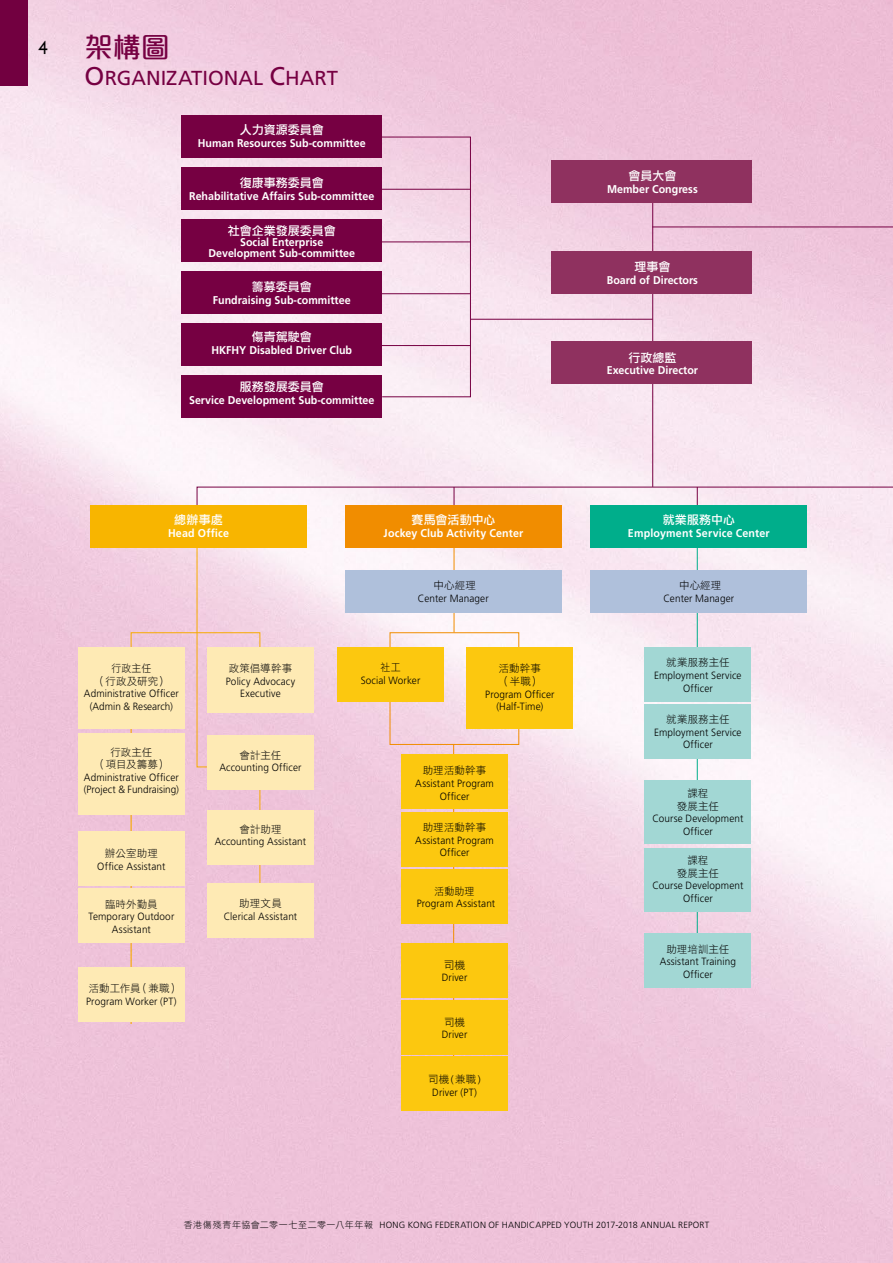
<style>
.page{position:relative;width:893px;height:1263px;background:#fff}
.page>*{position:absolute;margin:0;border:0;box-sizing:border-box;transform-origin:0 0}
.t1{font:500 28.35px "M Elle HK";color:#760042}
.t2{font:22.5px "Verlag";color:#000;scale:.9 1}
.t3{font:20.25px "Frutiger";color:#760042}
.t4{font:12px "DF Li Hei HK W5";color:#fff}
.t5{font:700 11.25px/10.5px "Frutiger";color:#fff;text-align:center;scale:.95 1}
.t6{font:700 11.25px "Frutiger";letter-spacing:.02em;color:#fff;scale:.95 1}
.t7{font:10.8px "DF Li Hei HK W3";color:#000}
.t8{font:300 10.5px/12.6px "Frutiger";letter-spacing:.01em;color:#000;text-align:center;scale:.95 1}
.t9{font:10.5px/12.6px "DF Li Hei HK W3";letter-spacing:.005em;color:#000;text-align:center}
.t10{font:10.5px/12.6px "DF Li Hei HK W3";letter-spacing:.005em;color:#000;text-align:center;scale:.95 1}
.t11{font:300 9px "Frutiger";letter-spacing:.03em;color:#000}
.s1{font-size:25.65px}
.s2{font-family:"Frutiger";font-weight:300}
.s3{font-family:"DF Li Hei HK W3";font-weight:400}
</style>
<div class="page">
<img style="left:0;top:0;width:893px;height:1263px">
<div style="left:0;top:0;width:28px;height:86px;background:#720040"></div>
<hr style="left:453px;top:744px;width:1px;height:324px;background:#f18d00">
<hr style="left:131px;top:720px;width:1px;height:304px;background:#f7ab00">
<hr style="left:697px;top:750px;width:1px;height:54px;background:#00ae8b">
<svg style="left:371px;top:136px;width:100px;height:262px;background:#f3dae8"></svg>
<hr style="left:374px;top:345px;width:96px;height:1px;background:#760042">
<hr style="left:378px;top:189px;width:92px;height:1px;background:#760042">
<hr style="left:371px;top:242px;width:99px;height:1px;background:#760042">
<hr style="left:370px;top:293px;width:100px;height:1px;background:#760042">
<hr style="left:652px;top:227px;width:241px;height:1px;background:#760042">
<hr style="left:652px;top:198px;width:1px;height:61px;background:#760042">
<hr style="left:652px;top:289px;width:1px;height:60px;background:#760042">
<hr style="left:652px;top:377px;width:1px;height:110px;background:#760042">
<svg style="left:197px;top:487px;width:696px;height:19px"></svg>
<div style="left:181px;top:115px;width:201px;height:42px;background:#760042"></div>
<div style="left:551px;top:251px;width:201px;height:42px;background:#8f315f"></div>
<div style="left:551px;top:342px;width:201px;height:42px;background:#8f315f"></div>
<div style="left:551px;top:161px;width:201px;height:42px;background:#8f315f"></div>
<div style="left:181px;top:167px;width:201px;height:42px;background:#760042"></div>
<div style="left:181px;top:219px;width:201px;height:42px;background:#760042"></div>
<div style="left:181px;top:271px;width:201px;height:42px;background:#760042"></div>
<div style="left:181px;top:323px;width:201px;height:43px;background:#760042"></div>
<div style="left:181px;top:375px;width:201px;height:43px;background:#760042"></div>
<hr style="left:470px;top:319px;width:183px;height:1px;background:#760042">
<hr style="left:454px;top:547px;width:1px;height:85px;background:#f18d00">
<div style="left:401px;top:755px;width:107px;height:54px;background:#fcc80f"></div>
<div style="left:401px;top:812px;width:107px;height:54px;background:#fcc80f"></div>
<div style="left:401px;top:869px;width:107px;height:55px;background:#fcc80f"></div>
<div style="left:401px;top:943px;width:107px;height:55px;background:#fcc80f"></div>
<div style="left:401px;top:1000px;width:107px;height:54px;background:#fcc80f"></div>
<div style="left:401px;top:1057px;width:107px;height:54px;background:#fcc80f"></div>
<div style="left:345px;top:505px;width:216px;height:42px;background:#f18d00"></div>
<div style="left:345px;top:571px;width:216px;height:42px;background:#afc0db"></div>
<hr style="left:697px;top:912px;width:1px;height:54px;background:#00ae8b">
<hr style="left:697px;top:547px;width:1px;height:104px;background:#00ae8b">
<div style="left:645px;top:933px;width:106px;height:55px;background:#a2d7d4"></div>
<div style="left:590px;top:505px;width:217px;height:42px;background:#00ae8b"></div>
<div style="left:590px;top:571px;width:217px;height:42px;background:#afc0db"></div>
<div style="left:645px;top:647px;width:106px;height:54px;background:#a2d7d4"></div>
<div style="left:645px;top:705px;width:106px;height:54px;background:#a2d7d4"></div>
<div style="left:645px;top:780px;width:106px;height:64px;background:#a2d7d4"></div>
<div style="left:645px;top:848px;width:106px;height:64px;background:#a2d7d4"></div>
<hr style="left:260px;top:754px;width:1px;height:136px;background:#f7ab00">
<svg style="left:389px;top:632px;width:131px;height:113px"></svg>
<svg style="left:130px;top:547px;width:131px;height:221px;background:#f1cdd9"></svg>
<div style="left:78px;top:831px;width:107px;height:54px;background:#feeab4"></div>
<div style="left:78px;top:889px;width:107px;height:54px;background:#feeab4"></div>
<div style="left:207px;top:647px;width:106px;height:65px;background:#feeab4"></div>
<div style="left:207px;top:883px;width:106px;height:54px;background:#feeab4"></div>
<div style="left:207px;top:736px;width:106px;height:54px;background:#feeab4"></div>
<div style="left:78px;top:647px;width:107px;height:81px;background:#feeab4"></div>
<div style="left:78px;top:733px;width:107px;height:82px;background:#feeab4"></div>
<div style="left:207px;top:810px;width:106px;height:54px;background:#feeab4"></div>
<div style="left:90px;top:505px;width:217px;height:42px;background:#f8b500"></div>
<div style="left:78px;top:967px;width:107px;height:55px;background:#feeab4"></div>
<div style="left:337px;top:647px;width:107px;height:54px;background:#fcc80f"></div>
<div style="left:466px;top:647px;width:106px;height:81px;background:#fcc80f"></div>
<h2 class="t2" style="left:38px;top:29px;width:12px">4</h2>
<h1 class="t1" style="left:85px;top:34px;width:87px">架構圖</h1>
<h3 class="t3" style="left:85px;top:66px;width:255px"><span class="s1">O</span>RGANIZATIONAL <span class="s1">C</span>HART</h3>
<p class="t4" style="left:240px;top:123px;width:85px">人力資源委員會</p>
<p class="t5" style="left:198px;top:138px;width:178px">Human Resources Sub-committee</p>
<p class="t4" style="left:240px;top:176px;width:85px">復康事務委員會</p>
<p class="t5" style="left:189px;top:190px;width:196px">Rehabilitative Affairs Sub-committee</p>
<p class="t4" style="left:228px;top:224px;width:109px">社會企業發展委員會</p>
<p class="t5" style="left:208px;top:237px;width:156px">Social Enterprise<br>Development Sub-committee</p>
<p class="t4" style="left:252px;top:281px;width:61px">籌募委員會</p>
<p class="t5" style="left:213px;top:295px;width:147px">Fundraising Sub-committee</p>
<p class="t4" style="left:252px;top:330px;width:61px">傷青駕駛會</p>
<p class="t5" style="left:211px;top:345px;width:150px">HKFHY Disabled Driver Club</p>
<p class="t4" style="left:240px;top:380px;width:85px">服務發展委員會</p>
<p class="t5" style="left:189px;top:395px;width:197px">Service Development Sub-committee</p>
<p class="t4" style="left:174px;top:513px;width:50px">總辦事處</p>
<p class="t6" style="left:168px;top:526px;width:66px">Head Office</p>
<p class="t10" style="left:95px;top:662px;width:78px">行政主任<br>（行政及研究）</p>
<p class="t8" style="left:84px;top:687px;width:101px">Administrative Officer (Admin &amp; Research)</p>
<p class="t9" style="left:95px;top:745px;width:73px">行政主任<br>（項目及籌募）</p>
<p class="t8" style="left:84px;top:771px;width:102px;text-align:left">Administrative Officer (Project &amp; Fundraising)</p>
<p class="t9" style="left:105px;top:847px;width:55px">辦公室助理</p>
<p class="t8" style="left:97px;top:860px;width:73px">Office Assistant</p>
<p class="t9" style="left:105px;top:897px;width:54px">臨時外勤員</p>
<p class="t8" style="left:88px;top:911px;width:92px">Temporary Outdoor<br>Assistant</p>
<p class="t9" style="left:89px;top:982px;width:92px">活動工作員（兼職）</p>
<p class="t8" style="left:86px;top:995px;width:97px">Program Worker (PT)</p>
<p class="t9" style="left:229px;top:662px;width:65px">政策倡導幹事</p>
<p class="t8" style="left:226px;top:675px;width:74px">Policy Advocacy<br>Executive</p>
<p class="t9" style="left:240px;top:748px;width:43px">會計主任</p>
<p class="t8" style="left:219px;top:762px;width:88px">Accounting Officer</p>
<p class="t9" style="left:239px;top:823px;width:44px">會計助理</p>
<p class="t8" style="left:215px;top:836px;width:98px">Accounting Assistant</p>
<p class="t9" style="left:239px;top:897px;width:44px">助理文員</p>
<p class="t8" style="left:224px;top:910px;width:79px">Clerical Assistant</p>
<p class="t4" style="left:411px;top:513px;width:86px">賽馬會活動中心</p>
<p class="t5" style="left:384px;top:528px;width:149px">Jockey Club Activity Center</p>
<p class="t9" style="left:434px;top:579px;width:44px">中心經理</p>
<p class="t8" style="left:418px;top:592px;width:76px">Center Manager</p>
<p class="t10" style="left:380px;top:661px;width:23px">社工</p>
<p class="t8" style="left:361px;top:674px;width:64px">Social Worker</p>
<p class="t9" style="left:499px;top:662px;width:44px;text-align:left">活動幹事（半職）</p>
<p class="t8" style="left:485px;top:688px;width:74px">Program Officer (Half-Time)</p>
<p class="t9" style="left:423px;top:764px;width:65px">助理活動幹事</p>
<p class="t8" style="left:415px;top:777px;width:84px">Assistant Program<br>Officer</p>
<p class="t9" style="left:423px;top:821px;width:65px">助理活動幹事</p>
<p class="t8" style="left:415px;top:834px;width:84px">Assistant Program<br>Officer</p>
<p class="t10" style="left:435px;top:884px;width:44px">活動助理</p>
<p class="t8" style="left:417px;top:897px;width:84px">Program Assistant</p>
<p class="t7" style="left:444px;top:959px;width:23px">司機</p>
<p class="t8" style="left:442px;top:971px;width:28px">Driver</p>
<p class="t9" style="left:444px;top:1015px;width:22px">司機</p>
<p class="t8" style="left:442px;top:1029px;width:28px">Driver</p>
<p class="t9" style="left:428px;top:1073px;width:54px">司機<span class="s2">(</span>兼職<span class="s2">)</span></p>
<p class="t8" style="left:432px;top:1086px;width:49px">Driver (PT)</p>
<p class="t4" style="left:628px;top:169px;width:49px">會員大會</p>
<p class="t5" style="left:607px;top:184px;width:97px">Member Congress</p>
<p class="t4" style="left:634px;top:260px;width:37px">理事會</p>
<p class="t5" style="left:607px;top:275px;width:97px">Board of Directors</p>
<p class="t4" style="left:628px;top:351px;width:49px">行政總監</p>
<p class="t5" style="left:607px;top:365px;width:98px">Executive Director</p>
<p class="t4" style="left:663px;top:513px;width:74px">就業服務中心</p>
<p class="t5" style="left:628px;top:528px;width:151px">Employment Service Center</p>
<p class="t9" style="left:679px;top:579px;width:44px">中心經理</p>
<p class="t8" style="left:663px;top:592px;width:76px">Center Manager</p>
<p class="t9" style="left:666px;top:656px;width:65px">就業服務主任</p>
<p class="t8" style="left:654px;top:669px;width:94px">Employment Service<br>Officer</p>
<p class="t9" style="left:666px;top:713px;width:65px">就業服務主任</p>
<p class="t8" style="left:654px;top:726px;width:94px">Employment Service<br>Officer</p>
<p class="t9" style="left:677px;top:787px;width:44px">課程<br>發展主任</p>
<p class="t8" style="left:652px;top:812px;width:97px">Course Development<br>Officer</p>
<p class="t9" style="left:677px;top:854px;width:44px">課程<br>發展主任</p>
<p class="t8" style="left:652px;top:880px;width:97px">Course Development<br>Officer</p>
<p class="t9" style="left:666px;top:942px;width:65px">助理培訓主任</p>
<p class="t8" style="left:660px;top:955px;width:82px">Assistant Training<br>Officer</p>
<p class="t11" style="left:184px;top:1220px;width:527px"><span class="s3">香港傷殘青年協會二零一七至二零一八年年報</span> HONG KONG FEDERATION OF HANDICAPPED YOUTH 2017-2018 ANNUAL REPORT</p>
</div>
